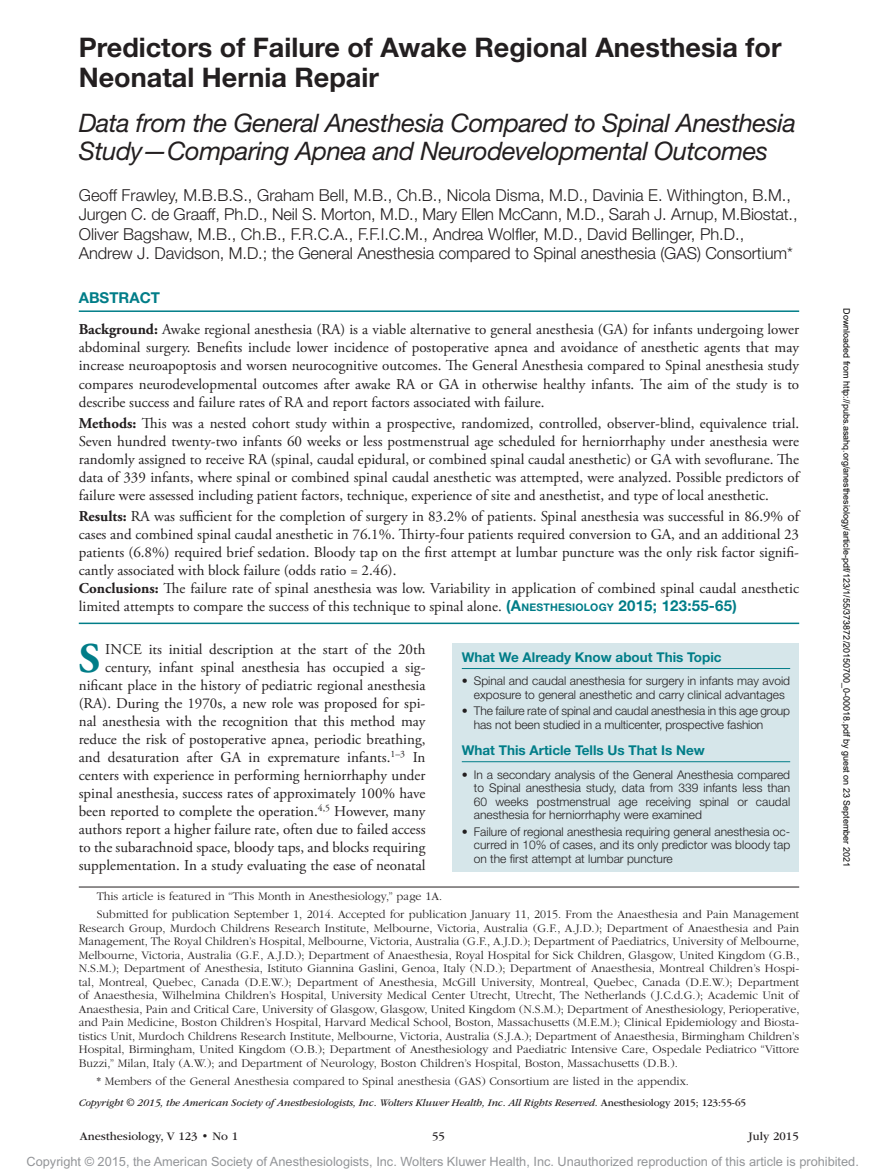
<style>
.page{position:relative;width:878px;height:1175px;background:#fff}
.page>*{position:absolute;margin:0;border:0;box-sizing:border-box;transform-origin:0 0}
.t1{font:700 42.15px "Adobe Garamond Pro";color:#007d88}
.t2{font:700 27px/30px "Helvetica Neue LT Std";color:#231f20}
.t3{font:italic 25.5px/28.5px "Helvetica Neue LT Std";letter-spacing:-.02em;color:#231f20}
.t4{font:300 16.5px/19.5px "Helvetica Neue LT Std";letter-spacing:-.005em;color:#231f20}
.t5{font:15px/18px "Adobe Garamond Pro";color:#231f20;text-align:justify}
.t6{font:700 15px "Helvetica Neue LT Std";color:#007d88}
.t7{font:700 13.5px "Helvetica Neue LT Std";color:#007d88}
.t8{font:12.75px "Arial MT Std";color:#939598}
.t9{font:300 12px/13.5px "ITC Garamond Std";color:#231f20}
.t10{font:300 12px/13.5px "Helvetica Neue LT Std";color:#231f20;text-align:justify}
.t11{font:12px "ITC Garamond Std";color:#231f20}
.t12{font:italic 10.5px "ITC Garamond Std";letter-spacing:-.01em;color:#231f20}
.t13{font:9px "Arial";color:#000}
.s1{font-weight:700}
.s2{font-family:"Helvetica Neue LT Std";font-weight:700;color:#007d88}
.s3{font-family:"Helvetica Neue LT Std";font-weight:700;font-size:10.5px;color:#007d88}
.s4{font-style:normal}
</style>
<div class="page">
<div style="left:452px;top:643px;width:347px;height:228px;background:#d6e6ea"></div>
<hr style="left:462px;top:668px;width:328px;height:1px;background:#007d88">
<hr style="left:462px;top:761px;width:328px;height:1px;background:#007d88">
<hr style="left:79px;top:310px;width:720px;height:2px;background:#007d88">
<hr style="left:79px;top:622px;width:720px;height:2px;background:#007d88">
<hr style="left:79px;top:886px;width:720px;height:1px;background:#231f20">
<h2 class="t2" style="left:79px;top:32px;width:704px">Predictors of Failure of Awake Regional Anesthesia for<br>Neonatal Hernia Repair</h2>
<h3 class="t3" style="left:79px;top:108px;width:718px">Data from the General Anesthesia Compared to Spinal Anesthesia<br>Study—Comparing Apnea and Neurodevelopmental Outcomes</h3>
<p class="t4" style="left:79px;top:185px;width:720px">Geoff Frawley, M.B.B.S., Graham Bell, M.B., Ch.B., Nicola Disma, M.D., Davinia E. Withington, B.M., Jurgen C. de Graaff, Ph.D., Neil S. Morton, M.D., Mary Ellen McCann, M.D., Sarah J. Arnup, M.Biostat., Oliver Bagshaw, M.B., Ch.B., F.R.C.A., F.F.I.C.M., Andrea Wolfler, M.D., David Bellinger, Ph.D., Andrew J. Davidson, M.D.; the General Anesthesia compared to Spinal anesthesia (GAS) Consortium*</p>
<p class="t6" style="left:79px;top:288px;width:83px">ABSTRACT</p>
<p class="t5" style="left:79px;top:321px;width:722px"><span class="s1">Background:</span> Awake regional anesthesia (RA) is a viable alternative to general anesthesia (GA) for infants undergoing lower abdominal surgery. Benefits include lower incidence of postoperative apnea and avoidance of anesthetic agents that may increase neuroapoptosis and worsen neurocognitive outcomes. The General Anesthesia compared to Spinal anesthesia study compares neurodevelopmental outcomes after awake RA or GA in otherwise healthy infants. The aim of the study is to describe success and failure rates of RA and report factors associated with failure.</p>
<p class="t5" style="left:79px;top:414px;width:722px"><span class="s1">Methods:</span> This was a nested cohort study within a prospective, randomized, controlled, observer-blind, equivalence trial.<br>Seven hundred twenty-two infants 60 weeks or less postmenstrual age scheduled for herniorrhaphy under anesthesia were randomly assigned to receive RA (spinal, caudal epidural, or combined spinal caudal anesthetic) or GA with sevoflurane. The data of 339 infants, where spinal or combined spinal caudal anesthetic was attempted, were analyzed. Possible predictors of failure were assessed including patient factors, technique, experience of site and anesthetist, and type of local anesthetic.</p>
<p class="t5" style="left:79px;top:507px;width:721px;text-align:left"><span class="s1">Results:</span> RA was sufficient for the completion of surgery in 83.2% of patients. Spinal anesthesia was successful in 86.9% of cases and combined spinal caudal anesthetic in 76.1%. Thirty-four patients required conversion to GA, and an additional 23 patients (6.8%) required brief sedation. Bloody tap on the first attempt at lumbar puncture was the only risk factor signifi&shy;cantly associated with block failure (odds ratio = 2.46).<br><span class="s1">Conclusions:</span> The failure rate of spinal anesthesia was low. Variability in application of combined spinal caudal anesthetic limited attempts to compare the success of this technique to spinal alone. <span class="s2">(A</span><span class="s3">NESTHESIOLOGY</span> <span class="s2">2015; 123:55-65)</span></p>
<p class="t5" style="left:79px;top:640px;width:348px;text-align:right">INCE its initial description at the start of the 20th century, infant spinal anesthesia has occupied a sig&shy;nificant place in the history of pediatric regional anesthesia (RA). During the 1970s, a new role was proposed for spi&shy;nal anesthesia with the recognition that this method may reduce the risk of postoperative apnea, periodic breathing, and desaturation after GA in expremature infants.<sup>1–3</sup> In centers with experience in performing herniorrhaphy under spinal anesthesia, success rates of approximately 100% have been reported to complete the operation.<sup>4,5</sup> However, many authors report a higher failure rate, often due to failed access to the subarachnoid space, bloody taps, and blocks requiring supplementation. In a study evaluating the ease of neonatal</p>
<p class="t7" style="left:462px;top:649px;width:261px">What We Already Know about This Topic</p>
<h1 class="t1" style="left:79px;top:634px;width:23px">S</h1>
<p class="t10" style="left:462px;top:674px;width:330px;text-align:center">• Spinal and caudal anesthesia for surgery in infants may avoid exposure to general anesthetic and carry clinical advantages</p>
<p class="t10" style="left:474px;top:704px;width:318px;text-indent:-12px">• The failure rate of spinal and caudal anesthesia in this age group has not been studied in a multicenter, prospective fashion</p>
<p class="t7" style="left:462px;top:742px;width:244px">What This Article Tells Us That Is New</p>
<p class="t10" style="left:474px;top:767px;width:318px;text-indent:-12px">• In a secondary analysis of the General Anesthesia -compared to Spinal anesthesia study, data from 339 infants less than 60 weeks postmenstrual age receiving spinal or caudal anesthesia for herniorrhaphy were examined</p>
<p class="t10" style="left:474px;top:824px;width:318px;text-indent:-12px">• Failure of regional anesthesia requiring general anesthesia oc&shy;curred in 10% of cases, and its only predictor was bloody tap on the first attempt at lumbar puncture</p>
<p class="t9" style="left:97px;top:887px;width:703px;line-height:18px">This article is featured in “This Month in Anesthesiology,” page 1A.<br>Submitted for publication September 1, 2014. Accepted for publication January 11, 2015. From the Anaesthesia and Pain Management</p>
<p class="t9" style="left:79px;top:921px;width:722px;text-align:justify">Research Group, Murdoch Childrens Research Institute, Melbourne, Victoria, Australia (G.F., A.J.D.); Department of Anaesthesia and Pain Management, The Royal Children’s Hospital, Melbourne, Victoria, Australia (G.F., A.J.D.); Department of Paediatrics, University of Melbourne, Melbourne, Victoria, Australia (G.F., A.J.D.); Department of Anaesthesia, Royal Hospital for Sick Children, Glasgow, United Kingdom (G.B., N.S.M.); Department of Anesthesia, Istituto Giannina Gaslini, Genoa, Italy (N.D.); Department of Anaesthesia, Montreal Children’s Hospi&shy;tal, Montreal, Quebec, Canada (D.E.W.); Department of Anesthesia, McGill University, Montreal, Quebec, Canada (D.E.W.); Department of Anaesthesia, Wilhelmina Children’s Hospital, University Medical Center Utrecht, Utrecht, The Netherlands (J.C.d.G.); Academic Unit of Anaesthesia, Pain and Critical Care, University of Glasgow, Glasgow, United Kingdom (N.S.M.); Department of Anesthesiology, Perioperative, and Pain Medicine, Boston Children’s Hospital, Harvard Medical School, Boston, Massachusetts (M.E.M.); Clinical Epidemiology and Biosta&shy;tistics Unit, Murdoch Childrens Research Institute, Melbourne, Victoria, Australia (S.J.A.); Department of Anaesthesia, Birmingham Children’s Hospital, Birmingham, United Kingdom (O.B.); Department of Anesthesiology and Paediatric Intensive Care, Ospedale Pediatrico “Vittore Buzzi,” Milan, Italy (A.W.); and Department of Neurology, Boston Children’s Hospital, Boston, Massachusetts (D.B.).</p>
<p class="t9" style="left:97px;top:1074px;width:593px">* Members of the General Anesthesia compared to Spinal anesthesia (GAS) Consortium are listed in the appendix.</p>
<p class="t12" style="left:79px;top:1096px;width:668px">Copyright © 2015, the American Society of Anesthesiologists, Inc. Wolters Kluwer Health, Inc. All Rights Reserved. <span class="s4">Anesthesiology 2015; 123:55-65</span></p>
<p class="t11" style="left:80px;top:1130px;width:160px">Anesthesiology, V 123 • No 1</p>
<p class="t11" style="left:432px;top:1130px;width:14px">55</p>
<p class="t11" style="left:748px;top:1130px;width:52px">July 2015</p>
<p class="t13" style="left:850px;top:308px;width:560px;rotate:90deg">Downloaded from http://pubs.asahq.org/anesthesiology/article-pdf/123/1/55/373872/20150700_0-00018.pdf by guest on 23 September 2021</p>
<p class="t8" style="left:27px;top:1154px;width:833px">Copyright © 2015, the American Society of Anesthesiologists, Inc. Wolters Kluwer Health, Inc. Unauthorized reproduction of this article is prohibited.</p>
</div>
